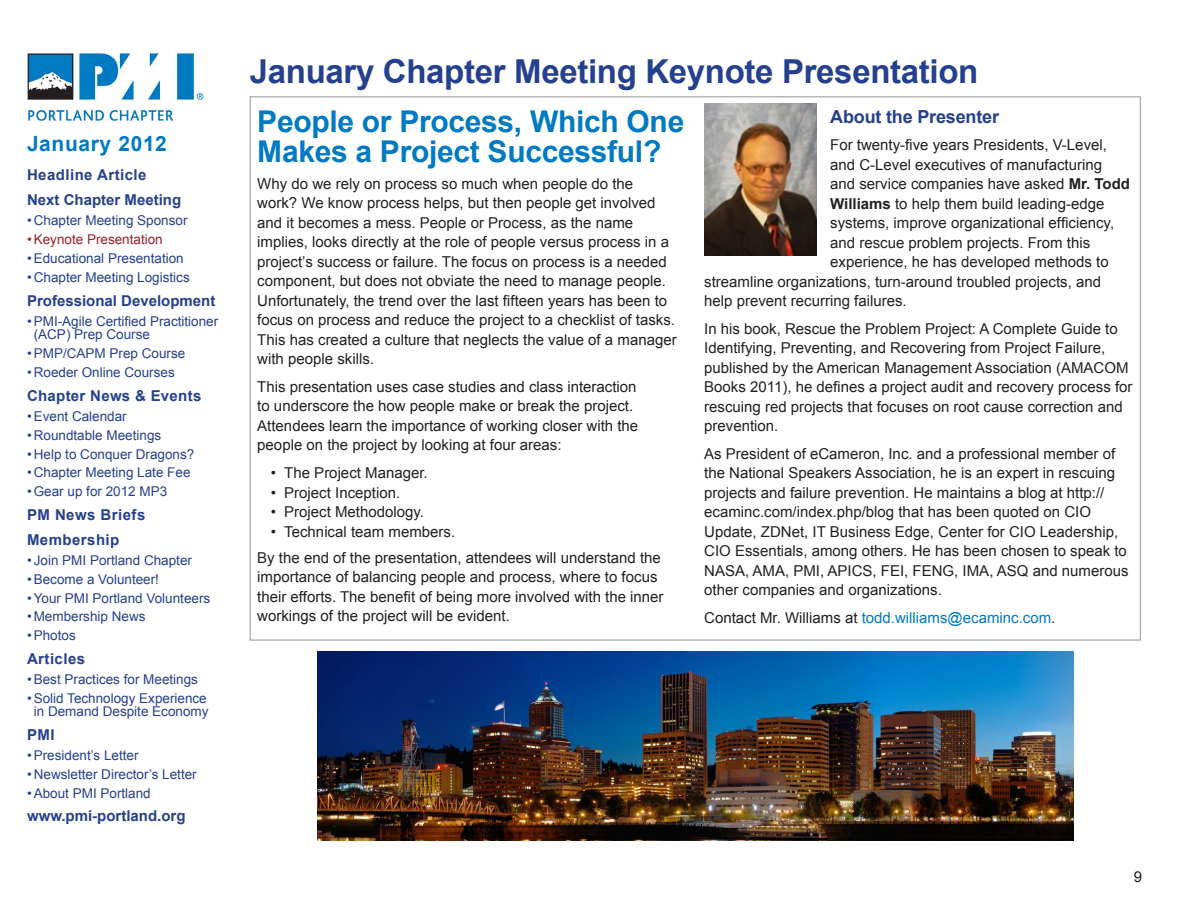
<style>
.page{position:relative;width:1188px;height:918px;background:#fff}
.page>*{position:absolute;margin:0;border:0;box-sizing:border-box;transform-origin:0 0}
.t1{font:700 33px "Arial";letter-spacing:-.01em;color:#25408f}
.t2{font:700 30px/30px "Arial";letter-spacing:-.01em;color:#007ac2}
.t3{font:700 21px "Arial";letter-spacing:.03em;color:#007ac2}
.t4{font:700 18px "Arial";letter-spacing:-.01em;color:#25408f}
.t5{font:15px/19.5px "Arial";color:#231f20}
.t6{font:700 15px/24.8px "Arial";color:#25408f}
.t7{font:700 15px/24.8px "Arial";letter-spacing:.02em;color:#25408f}
.t8{font:15px "Arial";color:#007ac2}
.t9{font:13.5px/13.5px "Arial";color:#25408f}
.t10{font:13.5px "Arial";color:#9f2127}
.s1{font-weight:700}
.s2{color:#231f20}
</style>
<div class="page">
<img style="left:27px;top:53px;width:177px;height:68px">
<img style="left:704px;top:104px;width:113px;height:152px">
<img style="left:317px;top:651px;width:756px;height:190px">
<h3 class="t3" style="left:27px;top:129px;width:142px">January 2012</h3>
<p class="t6" style="left:27px;top:163px;width:156px">Headline Article<br>Next Chapter Meeting</p>
<p class="t9" style="left:27px;top:214px;width:162px">• Chapter Meeting Sponsor</p>
<p class="t10" style="left:27px;top:231px;width:137px">• Keynote Presentation</p>
<p class="t9" style="left:27px;top:252px;width:158px">• Educational Presentation</p>
<p class="t9" style="left:27px;top:271px;width:164px">• Chapter Meeting Logistics</p>
<p class="t6" style="left:27px;top:288px;width:190px">Professional Development</p>
<p class="t9" style="left:34px;top:314px;width:186px;text-indent:-7px">• PMI-Agile Certified Practitioner (ACP) Prep Course</p>
<p class="t9" style="left:27px;top:347px;width:160px">• PMP/CAPM Prep Course</p>
<p class="t9" style="left:27px;top:366px;width:149px">• Roeder Online Courses</p>
<p class="t7" style="left:27px;top:383px;width:176px">Chapter News &amp; Events</p>
<p class="t9" style="left:27px;top:409px;width:101px">• Event Calendar</p>
<p class="t9" style="left:27px;top:428px;width:136px">• Roundtable Meetings</p>
<p class="t9" style="left:27px;top:447px;width:169px">• Help to Conquer Dragons?</p>
<p class="t9" style="left:27px;top:466px;width:165px">• Chapter Meeting Late Fee</p>
<p class="t9" style="left:27px;top:485px;width:142px">• Gear up for 2012 MP3</p>
<p class="t7" style="left:27px;top:503px;width:120px">PM News Briefs<br>Membership</p>
<p class="t9" style="left:27px;top:553px;width:167px">• Join PMI Portland Chapter</p>
<p class="t9" style="left:27px;top:572px;width:134px">• Become a Volunteer!</p>
<p class="t9" style="left:27px;top:591px;width:185px">• Your PMI Portland Volunteers</p>
<p class="t9" style="left:27px;top:610px;width:120px">• Membership News</p>
<p class="t9" style="left:27px;top:629px;width:50px">• Photos</p>
<p class="t7" style="left:27px;top:647px;width:60px">Articles</p>
<p class="t9" style="left:27px;top:673px;width:173px">• Best Practices for Meetings</p>
<p class="t9" style="left:27px;top:692px;width:183px;text-align:center">• Solid Technology Experience in Demand Despite Economy</p>
<p class="t7" style="left:27px;top:723px;width:29px">PMI</p>
<p class="t9" style="left:27px;top:749px;width:113px">• President’s Letter</p>
<p class="t9" style="left:27px;top:768px;width:171px">• Newsletter Director’s Letter</p>
<p class="t9" style="left:27px;top:787px;width:125px">• About PMI Portland</p>
<p class="t6" style="left:27px;top:804px;width:160px">www.pmi-portland.org</p>
<h1 class="t1" style="left:250px;top:50px;width:730px">January Chapter Meeting Keynote Presentation</h1>
<h2 class="t2" style="left:257px;top:107px;width:429px">People or Process, Which One<br>Makes a Project Successful?</h2>
<p class="t5" style="left:257px;top:174px;width:421px">Why do we rely on process so much when people do the work? We know process helps, but then people get involved and it becomes a mess. People or Process, as the name implies, looks directly at the role of people versus process in a project’s success or failure. The focus on process is a needed component, but does not obviate the need to manage people.<br>Unfortunately, the trend over the last fifteen years has been to focus on process and reduce the project to a checklist of tasks.<br>This has created a culture that neglects the value of a manager with people skills.</p>
<p class="t5" style="left:257px;top:377px;width:382px">This presentation uses case studies and class interaction to underscore the how people make or break the project.<br>Attendees learn the importance of working closer with the people on the project by looking at four areas:</p>
<p class="t5" style="left:271px;top:463px;width:158px">• The Project Manager.</p>
<p class="t5" style="left:271px;top:483px;width:131px">• Project Inception.</p>
<p class="t5" style="left:271px;top:502px;width:155px">• Project Methodology.</p>
<p class="t5" style="left:257px;top:518px;width:405px;line-height:26.2px;text-indent:14px">• Technical team members.<br>By the end of the presentation, attendees will understand the</p>
<p class="t5" style="left:257px;top:567px;width:408px">importance of balancing people and process, where to focus their efforts. The benefit of being more involved with the inner workings of the project will be evident.</p>
<p class="t4" style="left:830px;top:105px;width:170px">About the Presenter</p>
<p class="t5" style="left:830px;top:135px;width:278px">For twenty-five years Presidents, V-Level,</p>
<p class="t5" style="left:830px;top:155px;width:273px">and C-Level executives of manufacturing</p>
<p class="t5" style="left:830px;top:174px;width:301px">and service companies have asked <span class="s1">Mr. Todd</span></p>
<p class="t5" style="left:830px;top:194px;width:276px"><span class="s1">Williams</span> to help them build leading-edge</p>
<p class="t5" style="left:830px;top:213px;width:286px">systems, improve organizational efficiency,</p>
<p class="t5" style="left:830px;top:233px;width:262px">and rescue problem projects. From this</p>
<p class="t5" style="left:830px;top:252px;width:280px">experience, he has developed methods to</p>
<p class="t5" style="left:704px;top:272px;width:398px">streamline organizations, turn-around troubled projects, and</p>
<p class="t5" style="left:704px;top:291px;width:204px">help prevent recurring failures.</p>
<p class="t5" style="left:704px;top:319px;width:430px">In his book, Rescue the Problem Project: A Complete Guide to Identifying, Preventing, and Recovering from Project Failure, published by the American Management Association (AMACOM Books 2011), he defines a project audit and recovery process for rescuing red projects that focuses on root cause correction and prevention.</p>
<p class="t5" style="left:704px;top:444px;width:426px">As President of eCameron, Inc. and a professional member of the National Speakers Association, he is an expert in rescuing projects and failure prevention. He maintains a blog at http:// ecaminc.com/index.php/blog that has been quoted on CIO Update, ZDNet, IT Business Edge, Center for CIO Leadership, CIO Essentials, among others. He has been chosen to speak to NASA, AMA, PMI, APICS, FEI, FENG, IMA, ASQ and numerous other companies and organizations.</p>
<p class="t8" style="left:704px;top:608px;width:353px"><span class="s2">Contact Mr. Williams at</span> todd.williams@ecaminc.com<span class="s2">.</span></p>
<p class="t5" style="left:1134px;top:867px;width:10px">9</p>
</div>
